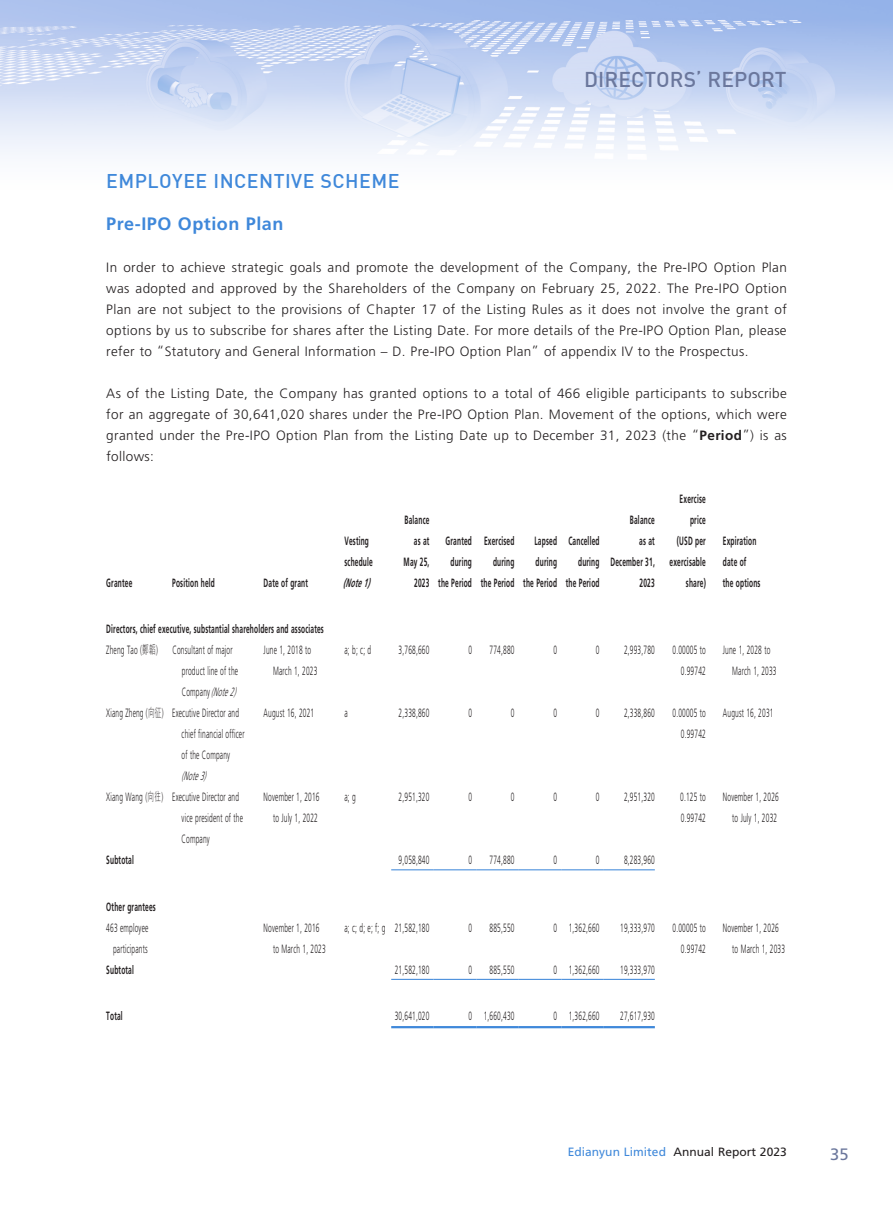
<style>
.page{position:relative;width:893px;height:1212px;background:#fff}
.page>*{position:absolute;margin:0;border:0;box-sizing:border-box;transform-origin:0 0}
.t1{font:21px "DIN Medium";letter-spacing:.005em;color:#6b779c}
.t2{font:19.5px "DIN Medium";letter-spacing:.025em;color:#3f88da}
.t3{font:700 18px "Frutiger LT Std";letter-spacing:.03em;color:#3f88da}
.t4{font:16.5px "Frutiger LT Std";color:#6b779c}
.t5{font:300 13.5px/21px "Frutiger LT Std";letter-spacing:.03em;color:#231f20;text-align:justify}
.t6{font:300 12px/21px "Frutiger LT Std";letter-spacing:.03em;color:#231f20;scale:.55 1}
.t7{font:700 12px/21px "Frutiger LT Std";letter-spacing:.03em;color:#231f20;text-align:right;scale:.55 1}
.t8{font:12px "Frutiger LT Std";letter-spacing:.005em;color:#231f20}
.t9{font:italic 700 12px "Frutiger LT Std";color:#231f20;scale:.55 1}
.t10{font:italic 300 12px "Frutiger LT Std";color:#231f20;scale:.55 1}
.s1{font-weight:700}
.s2{font-family:"M Hei HK"}
.s3{font-style:italic}
.s4{color:#3f88da}
</style>
<div class="page">
<img style="left:0;top:0;width:893px;height:156px">
<hr style="left:391px;top:869px;width:43px;height:1px;background:#3f88da">
<hr style="left:434px;top:869px;width:42px;height:1px;background:#3f88da">
<hr style="left:476px;top:869px;width:43px;height:1px;background:#3f88da">
<hr style="left:519px;top:869px;width:42px;height:1px;background:#3f88da">
<hr style="left:561px;top:869px;width:43px;height:1px;background:#3f88da">
<hr style="left:604px;top:869px;width:51px;height:1px;background:#3f88da">
<hr style="left:391px;top:979px;width:43px;height:1px;background:#3f88da">
<hr style="left:434px;top:979px;width:42px;height:1px;background:#3f88da">
<hr style="left:476px;top:979px;width:43px;height:1px;background:#3f88da">
<hr style="left:519px;top:979px;width:42px;height:1px;background:#3f88da">
<hr style="left:561px;top:979px;width:43px;height:1px;background:#3f88da">
<hr style="left:604px;top:979px;width:51px;height:1px;background:#3f88da">
<hr style="left:391px;top:1026px;width:43px;height:2px;background:#3f88da">
<hr style="left:434px;top:1026px;width:42px;height:2px;background:#3f88da">
<hr style="left:476px;top:1026px;width:43px;height:2px;background:#3f88da">
<hr style="left:519px;top:1026px;width:42px;height:2px;background:#3f88da">
<hr style="left:561px;top:1026px;width:43px;height:2px;background:#3f88da">
<hr style="left:604px;top:1026px;width:51px;height:2px;background:#3f88da">
<h1 class="t1" style="left:584px;top:66px;width:204px">DIRECTORS’ REPORT</h1>
<h2 class="t2" style="left:106px;top:168px;width:295px">EMPLOYEE INCENTIVE SCHEME</h2>
<h3 class="t3" style="left:106px;top:213px;width:179px">Pre-IPO Option Plan</h3>
<p class="t5" style="left:106px;top:257px;width:682px">In order to achieve strategic goals and promote the development of the Company, the Pre-IPO Option Plan was adopted and approved by the Shareholders of the Company on February 25, 2022. The Pre-IPO Option Plan are not subject to the provisions of Chapter 17 of the Listing Rules as it does not involve the grant of options by us to subscribe for shares after the Listing Date. For more details of the Pre-IPO Option Plan, please refer to “Statutory and General Information – D. Pre-IPO Option Plan” of appendix IV to the Prospectus.</p>
<p class="t5" style="left:106px;top:383px;width:682px">As of the Listing Date, the Company has granted options to a total of 466 eligible participants to subscribe for an aggregate of 30,641,020 shares under the Pre-IPO Option Plan. Movement of the options, which were granted under the Pre-IPO Option Plan from the Listing Date up to December 31, 2023 (the “<span class="s1">Period</span>”) is as follows:</p>
<p class="t7" style="left:106px;top:572px;width:49px">Grantee</p>
<p class="t7" style="left:172px;top:572px;width:79px">Position held</p>
<p class="t7" style="left:264px;top:572px;width:82px">Date of grant</p>
<p class="t7" style="left:344px;top:530px;width:53px;text-align:left">Vesting schedule</p>
<p class="t9" style="left:343px;top:575px;width:56px">(Note1)</p>
<p class="t7" style="left:404px;top:509px;width:49px">Balance as at<br>May 25,<br>2023</p>
<p class="t7" style="left:438px;top:530px;width:63px">Granted during the Period</p>
<p class="t7" style="left:481px;top:530px;width:63px">Exercised during the Period</p>
<p class="t7" style="left:523px;top:530px;width:63px">Lapsed during the Period</p>
<p class="t7" style="left:566px;top:530px;width:63px">Cancelled during the Period</p>
<p class="t7" style="left:610px;top:509px;width:82px">Balance<br>as at<br>December 31,<br>2023</p>
<p class="t7" style="left:669px;top:488px;width:68px">Exercise price<br>(USD per exercisable share)</p>
<p class="t7" style="left:723px;top:530px;width:70px;text-align:left">Expiration date of<br>the options</p>
<p class="t7" style="left:106px;top:619px;width:397px">Directors, chief executive, substantial shareholders and associates</p>
<p class="t6" style="left:106px;top:640px;width:231px">Zheng Tao (<span class="s2">鄭韜</span>) Consultant of major</p>
<p class="t6" style="left:182px;top:661px;width:104px">product line of the</p>
<p class="t6" style="left:182px;top:682px;width:106px">Company <span class="s3">(Note2)</span></p>
<p class="t6" style="left:273px;top:640px;width:82px;text-indent:-9px">June 1, 2018 to<br>March 1, 2023</p>
<p class="t6" style="left:344px;top:640px;width:50px">a; b; c; d</p>
<p class="t6" style="left:399px;top:640px;width:58px">3,768,660</p>
<p class="t6" style="left:468px;top:640px;width:8px">0</p>
<p class="t6" style="left:490px;top:640px;width:47px">774,880</p>
<p class="t6" style="left:553px;top:640px;width:8px">0</p>
<p class="t6" style="left:596px;top:640px;width:8px">0</p>
<p class="t6" style="left:624px;top:640px;width:58px">2,993,780</p>
<p class="t6" style="left:672px;top:640px;width:62px;text-align:right">0.00005 to<br>0.99742</p>
<p class="t6" style="left:732px;top:640px;width:82px;text-indent:-9px">June 1, 2028 to<br>March 1, 2033</p>
<p class="t6" style="left:182px;top:703px;width:116px;text-indent:-75px">Xiang Zheng (<span class="s2">向征</span>) Executive Director and chief financial officer of the Company</p>
<p class="t10" style="left:182px;top:769px;width:52px">(Note3)</p>
<p class="t6" style="left:264px;top:703px;width:94px">August 16, 2021</p>
<p class="t6" style="left:344px;top:703px;width:7px">a</p>
<p class="t6" style="left:399px;top:703px;width:58px">2,338,860</p>
<p class="t6" style="left:468px;top:703px;width:8px">0</p>
<p class="t6" style="left:511px;top:703px;width:8px">0</p>
<p class="t6" style="left:553px;top:703px;width:8px">0</p>
<p class="t6" style="left:596px;top:703px;width:8px">0</p>
<p class="t6" style="left:624px;top:703px;width:58px">2,338,860</p>
<p class="t6" style="left:672px;top:703px;width:62px;text-align:right">0.00005 to<br>0.99742</p>
<p class="t6" style="left:723px;top:703px;width:94px">August 16, 2031</p>
<p class="t6" style="left:182px;top:787px;width:113px;text-indent:-75px">Xiang Wang (<span class="s2">向往</span>) Executive Director and vice president of the<br>Company</p>
<p class="t6" style="left:264px;top:787px;width:103px;text-align:right">November 1, 2016 to July 1, 2022</p>
<p class="t6" style="left:344px;top:787px;width:22px">a; g</p>
<p class="t6" style="left:399px;top:787px;width:58px">2,951,320</p>
<p class="t6" style="left:468px;top:787px;width:8px">0</p>
<p class="t6" style="left:511px;top:787px;width:8px">0</p>
<p class="t6" style="left:553px;top:787px;width:8px">0</p>
<p class="t6" style="left:596px;top:787px;width:8px">0</p>
<p class="t6" style="left:624px;top:787px;width:58px">2,951,320</p>
<p class="t6" style="left:680px;top:787px;width:48px">0.125 to<br>0.99742</p>
<p class="t6" style="left:723px;top:787px;width:103px;text-align:right">November 1, 2026 to July 1, 2032</p>
<p class="t7" style="left:106px;top:850px;width:52px">Subtotal</p>
<p class="t6" style="left:399px;top:850px;width:58px">9,058,840</p>
<p class="t6" style="left:468px;top:850px;width:8px">0</p>
<p class="t6" style="left:490px;top:850px;width:47px">774,880</p>
<p class="t6" style="left:553px;top:850px;width:8px">0</p>
<p class="t6" style="left:596px;top:850px;width:8px">0</p>
<p class="t6" style="left:624px;top:850px;width:58px">8,283,960</p>
<p class="t7" style="left:106px;top:896px;width:92px">Other grantees</p>
<p class="t6" style="left:106px;top:917px;width:78px;text-align:center">463 employee participants</p>
<p class="t6" style="left:273px;top:917px;width:98px;text-indent:-9px">November 1, 2016 to March 1, 2023</p>
<p class="t6" style="left:344px;top:917px;width:156px">a; c; d; e; f; g 21,582,180</p>
<p class="t6" style="left:468px;top:917px;width:8px">0</p>
<p class="t6" style="left:490px;top:917px;width:47px">885,550</p>
<p class="t6" style="left:553px;top:917px;width:86px">0 1,362,660</p>
<p class="t6" style="left:620px;top:917px;width:65px">19,333,970</p>
<p class="t6" style="left:672px;top:917px;width:62px;text-align:right">0.00005 to<br>0.99742</p>
<p class="t6" style="left:732px;top:917px;width:98px;text-indent:-9px">November 1, 2026 to March 1, 2033</p>
<p class="t7" style="left:106px;top:959px;width:52px">Subtotal</p>
<p class="t6" style="left:395px;top:959px;width:65px">21,582,180</p>
<p class="t6" style="left:468px;top:959px;width:8px">0</p>
<p class="t6" style="left:490px;top:959px;width:47px">885,550</p>
<p class="t6" style="left:553px;top:959px;width:86px">0 1,362,660</p>
<p class="t6" style="left:620px;top:959px;width:65px">19,333,970</p>
<p class="t7" style="left:106px;top:1006px;width:32px">Total</p>
<p class="t6" style="left:395px;top:1006px;width:65px">30,641,020</p>
<p class="t6" style="left:468px;top:1006px;width:86px">0 1,660,430</p>
<p class="t6" style="left:553px;top:1006px;width:86px">0 1,362,660</p>
<p class="t6" style="left:620px;top:1006px;width:65px">27,617,930</p>
<p class="t8" style="left:568px;top:1145px;width:220px"><span class="s4">Edianyun Limited</span> Annual Report 2023</p>
<p class="t4" style="left:830px;top:1144px;width:20px">35</p>
</div>
